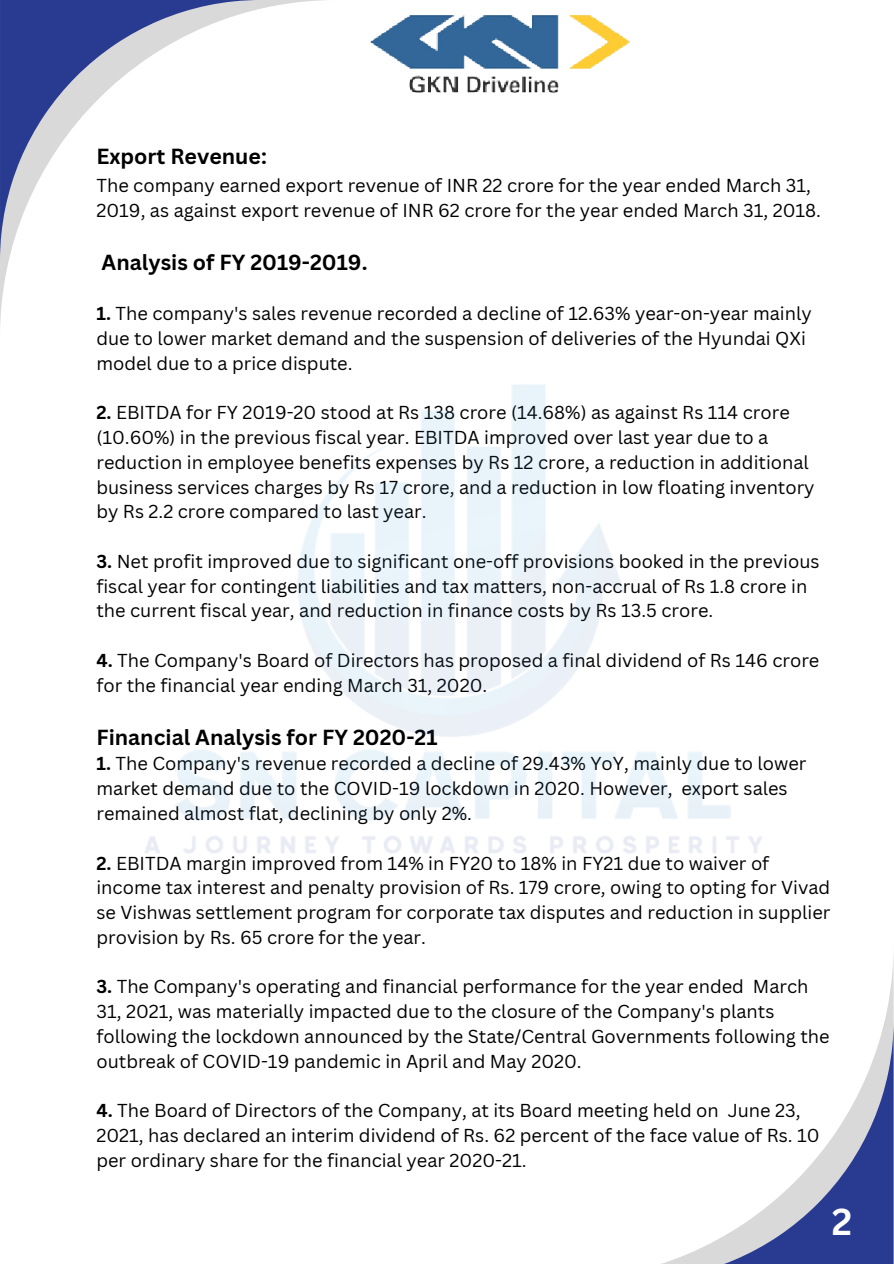
<style>
.page{position:relative;width:894px;height:1264px;background:#fff}
.page>*{position:absolute;margin:0;border:0;box-sizing:border-box;transform-origin:0 0}
.t1{font:700 36.6px "Canva Sans";color:#fff}
.t2{font:700 21.3px "Canva Sans";color:#000}
.t3{font:700 21.15px "Canva Sans";color:#000}
.t4{font:18.15px/24.8px "Canva Sans";color:#000}
.s1{font-weight:700}
</style>
<div class="page">
<svg style="left:0;top:0;width:325px;height:325px"></svg>
<svg style="left:0;top:0;width:261px;height:261px"></svg>
<svg style="left:665px;top:1019px;width:228px;height:244px"></svg>
<img style="left:370px;top:15px;width:260px;height:78px">
<p class="t2" style="left:96px;top:141px;width:172px">Export Revenue:</p>
<p class="t4" style="left:96px;top:172px;width:726px">The company earned export revenue of INR 22 crore for the year ended March 31,<br>2019, as against export revenue of INR 62 crore for the year ended March 31, 2018.</p>
<p class="t3" style="left:102px;top:247px;width:267px">Analysis of FY 2019-2019.</p>
<p class="t4" style="left:96px;top:301px;width:716px"><span class="s1">1.</span> The company's sales revenue recorded a decline of 12.63% year-on-year mainly due to lower market demand and the suspension of deliveries of the Hyundai QXi model due to a price dispute.</p>
<h1 class="t4" style="left:96px;top:400px;width:719px"><span class="s1">2.</span> EBITDA for FY 2019-20 stood at Rs 138 crore (14.68%) as against Rs 114 crore (10.60%) in the previous fiscal year. EBITDA improved over last year due to a reduction in employee benefits expenses by Rs 12 crore, a reduction in additional business services charges by Rs 17 crore, and a reduction in low floating inventory by Rs 2.2 crore compared to last year.</h1>
<p class="t4" style="left:96px;top:548px;width:724px"><span class="s1">3.</span> Net profit improved due to significant one-off provisions booked in the previous fiscal year for contingent liabilities and tax matters, non-accrual of Rs 1.8 crore in the current fiscal year, and reduction in finance costs by Rs 13.5 crore.</p>
<h1 class="t4" style="left:96px;top:647px;width:724px"><span class="s1">4.</span> The Company's Board of Directors has proposed a final dividend of Rs 146 crore for the financial year ending March 31, 2020.</h1>
<p class="t3" style="left:96px;top:722px;width:342px">Financial Analysis for FY 2020-21</p>
<p class="t4" style="left:96px;top:751px;width:711px"><span class="s1">1.</span> The Company's revenue recorded a decline of 29.43% YoY, mainly due to lower market demand due to the COVID-19 lockdown in 2020. However, export sales remained almost flat, declining by only 2%.</p>
<p class="t4" style="left:96px;top:850px;width:735px"><span class="s1">2.</span> EBITDA margin improved from 14% in FY20 to 18% in FY21 due to waiver of income tax interest and penalty provision of Rs. 179 crore, owing to opting for Vivad se Vishwas settlement program for corporate tax disputes and reduction in supplier provision by Rs. 65 crore for the year.</p>
<p class="t4" style="left:96px;top:973px;width:734px"><span class="s1">3.</span> The Company's operating and financial performance for the year ended March 31, 2021, was materially impacted due to the closure of the Company's plants following the lockdown announced by the State/Central Governments following the outbreak of COVID-19 pandemic in April and May 2020.</p>
<p class="t4" style="left:96px;top:1097px;width:724px"><span class="s1">4.</span> The Board of Directors of the Company, at its Board meeting held on June 23,<br>2021, has declared an interim dividend of Rs. 62 percent of the face value of Rs. 10 per ordinary share for the financial year 2020-21.</p>
<p class="t1" style="left:830px;top:1195px;width:23px">3</p>
<p class="t1" style="left:831px;top:1195px;width:22px">2</p>
</div>
